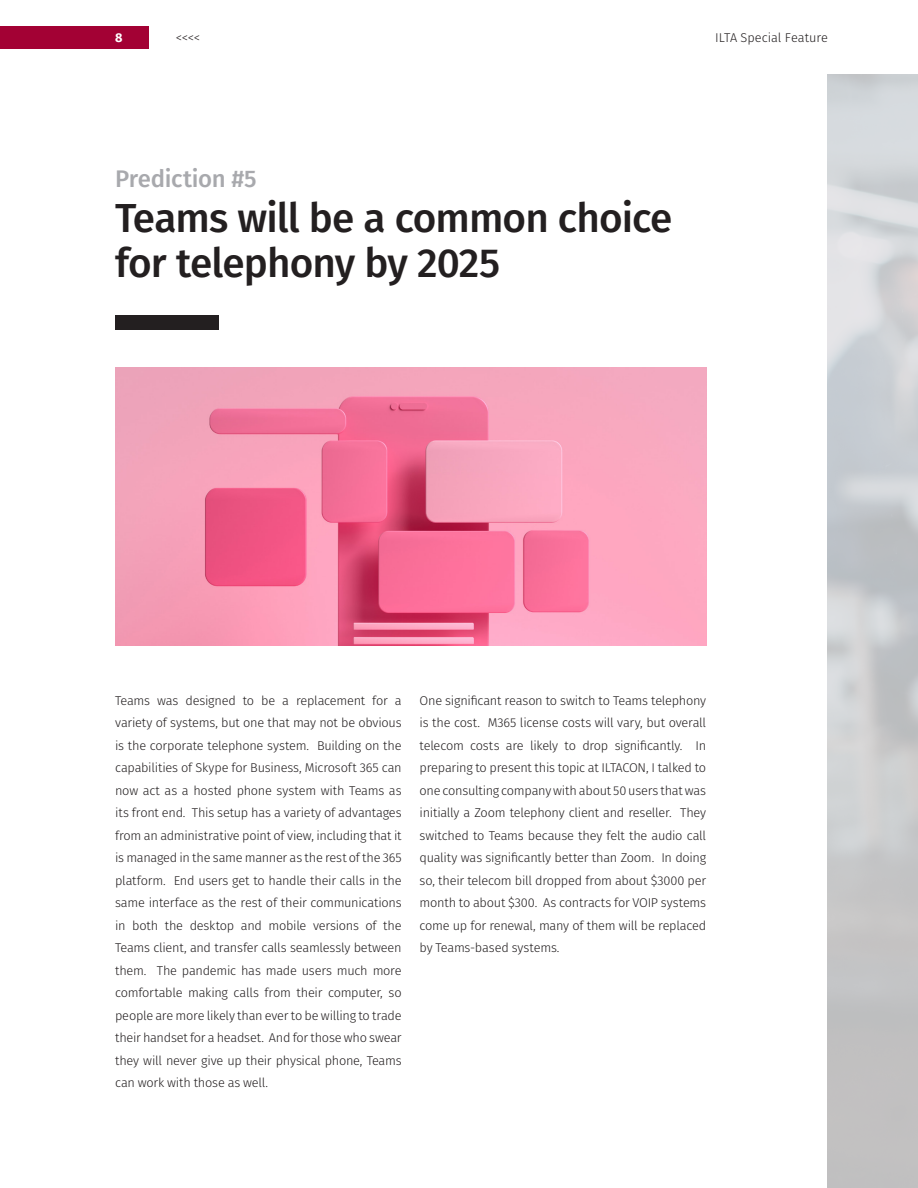
<style>
.page{position:relative;width:918px;height:1188px;background:#fff}
.page>*{position:absolute;margin:0;border:0;box-sizing:border-box;transform-origin:0 0}
.Headline_27_31_Left{font:500 40.5px/45px "Fira Sans";letter-spacing:-.02em;color:#231f20}
.Headline_27_31_Left-2{font:500 24px "Fira Sans";letter-spacing:-.015em;color:#a8a9ad}
.Copy_Text_08_14_Full{font:300 12.75px/22.5px "Fira Sans";letter-spacing:-.015em;color:#231f20;text-align:justify}
.t1{font:700 12.75px "Fira Sans";color:#fff}
</style>
<div class="page">
<div style="left:115px;top:315px;width:104px;height:15px;background:#231f20"></div>
<img style="left:115px;top:368px;width:591px;height:277px">
<div style="left:0;top:26px;width:149px;height:23px;background:#a30134"></div>
<p class="t1" style="left:115px;top:27px;width:9px">8</p>
<p class="Copy_Text_08_14_Full" style="left:176px;top:26px;width:26px">&lt;&lt;&lt;&lt;</p>
<p class="Copy_Text_08_14_Full" style="left:715px;top:26px;width:114px">ILTA Special Feature</p>
<p class="Headline_27_31_Left-2" style="left:115px;top:160px;width:143px">Prediction #5</p>
<p class="Headline_27_31_Left" style="left:115px;top:194px;width:559px">Teams will be a common choice for telephony by 2025</p>
<p class="Copy_Text_08_14_Full" style="left:115px;top:689px;width:288px">Teams was designed to be a replacement for a variety of systems, but one that may not be obvious is the corporate telephone system. Building on the capabilities of Skype for Business, Microsoft 365 can now act as a hosted phone system with Teams as its front end. This setup has a variety of advantages from an administrative point of view, including that it is managed in the same manner as the rest of the 365 platform. End users get to handle their calls in the same interface as the rest of their communications in both the desktop and mobile versions of the Teams client, and transfer calls seamlessly between them. The pandemic has made users much more comfortable making calls from their computer, so people are more likely than ever to be willing to trade their handset for a headset. And for those who swear they will never give up their physical phone, Teams can work with those as well.</p>
<p class="Copy_Text_08_14_Full" style="left:420px;top:689px;width:288px">One significant reason to switch to Teams telephony is the cost. M365 license costs will vary, but overall telecom costs are likely to drop significantly. In preparing to present this topic at ILTACON, I talked to one consulting company with about 50 users that was initially a Zoom telephony client and reseller. They switched to Teams because they felt the audio call quality was significantly better than Zoom. In doing so, their telecom bill dropped from about $3000 per month to about $300. As contracts for VOIP systems come up for renewal, many of them will be replaced by Teams-based systems.</p>
</div>
